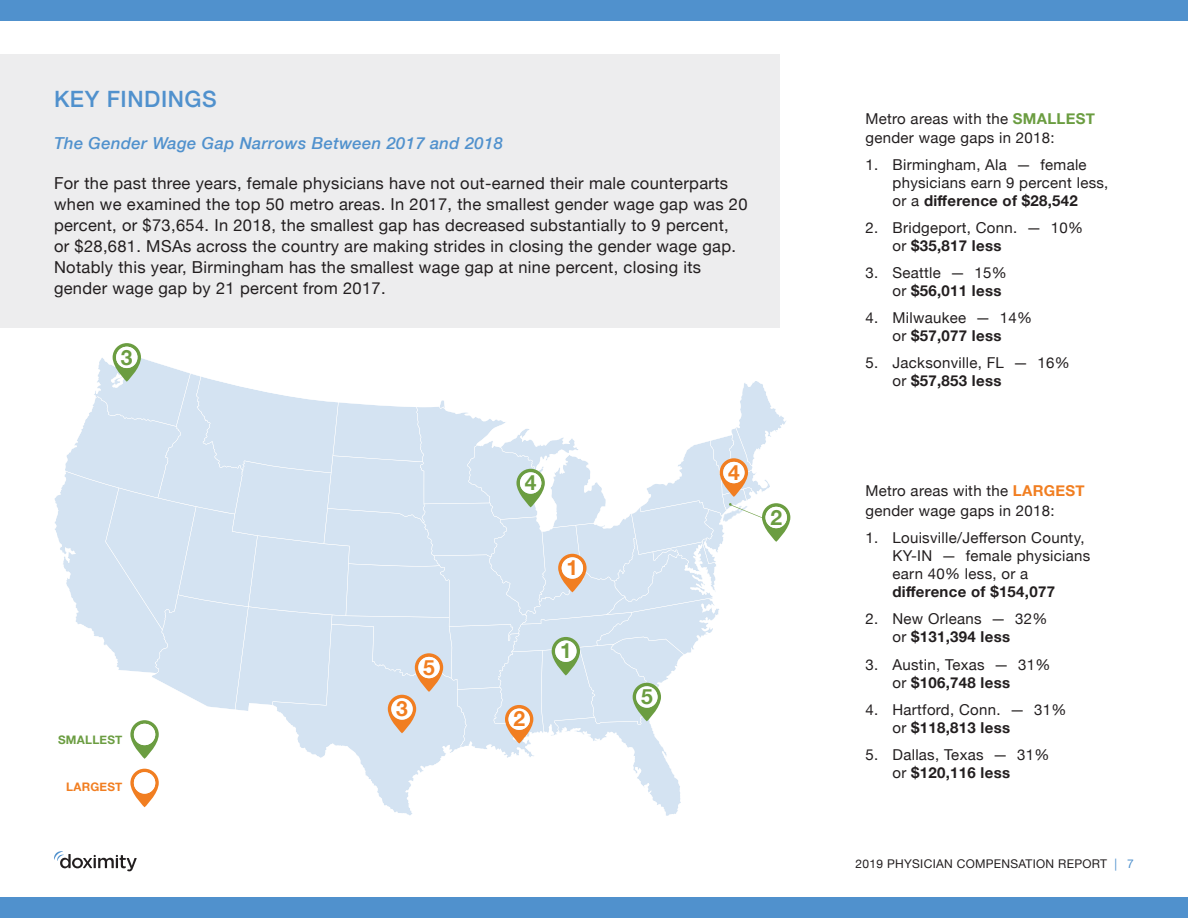
<style>
.page{position:relative;width:1188px;height:918px;background:#fff}
.page>*{position:absolute;margin:0;border:0;box-sizing:border-box;transform-origin:0 0}
.t1{font:500 22.5px "Helvetica Neue";letter-spacing:.025em;color:#5091cd}
.t2{font:700 21px "Helvetica Neue";color:#f17e21}
.t3{font:700 21px "Helvetica Neue";color:#6b9d41}
.t4{font:16.5px/21px "Helvetica Neue";letter-spacing:.02em;color:#221e1f}
.t5{font:italic 500 16.5px "Helvetica Neue";letter-spacing:.025em;color:#5091cd}
.t6{font:15px/18px "Helvetica Neue";letter-spacing:.02em;color:#221e1f}
.t7{font:700 15px "Helvetica Neue";letter-spacing:.02em;color:#221e1f}
.t8{font:12px "Helvetica Neue";letter-spacing:.025em;color:#221e1f}
.t9{font:700 11.7px "Helvetica Neue";letter-spacing:.02em;color:#6b9d41}
.t10{font:700 11.7px "Helvetica Neue";letter-spacing:.02em;color:#f17e21}
.s1{font-weight:700;color:#6b9d41}
.s2{font-weight:700}
.s3{font-weight:700;color:#f17e21}
.s4{color:#5091cd}
</style>
<div class="page">
<div style="left:0;top:54px;width:780px;height:273px;background:#ededee"></div>
<svg style="left:54px;top:851px;width:83px;height:20px"></svg>
<div style="left:0;top:0;width:1188px;height:20px;background:#5091cd"></div>
<div style="left:0;top:898px;width:1188px;height:20px;background:#5091cd"></div>
<svg style="left:54px;top:343px;width:736px;height:473px"></svg>
<h1 class="t1" style="left:54px;top:81px;width:164px">KEY FINDINGS</h1>
<p class="t5" style="left:54px;top:129px;width:450px">The Gender Wage Gap Narrows Between 2017 and 2018</p>
<p class="t4" style="left:54px;top:174px;width:695px">For the past three years, female physicians have not out-earned their male counterparts when we examined the top 50 metro areas. In 2017, the smallest gender wage gap was 20 percent, or $73,654. In 2018, the smallest gap has decreased substantially to 9 percent, or $28,681. MSAs across the country are making strides in closing the gender wage gap.<br>Notably this year, Birmingham has the smallest wage gap at nine percent, closing its gender wage gap by 21 percent from 2017.</p>
<h2 class="t3" style="left:121px;top:341px;width:13px">3</h2>
<p class="t9" style="left:58px;top:731px;width:66px">SMALLEST</p>
<p class="t10" style="left:66px;top:778px;width:58px">LARGEST</p>
<h2 class="t2" style="left:396px;top:692px;width:13px">3</h2>
<h2 class="t2" style="left:423px;top:651px;width:13px">5</h2>
<h2 class="t3" style="left:525px;top:466px;width:13px">4</h2>
<h2 class="t2" style="left:513px;top:702px;width:13px">2</h2>
<h2 class="t2" style="left:567px;top:551px;width:13px">1</h2>
<h2 class="t3" style="left:560px;top:634px;width:13px">1</h2>
<h2 class="t3" style="left:641px;top:680px;width:13px">5</h2>
<h2 class="t2" style="left:728px;top:456px;width:13px">4</h2>
<h2 class="t3" style="left:770px;top:501px;width:13px">2</h2>
<p class="t6" style="left:866px;top:109px;width:231px;line-height:19.5px">Metro areas with the <span class="s1">SMALLEST </span>gender wage gaps in 2018:</p>
<p class="t6" style="left:892px;top:156px;width:217px;text-indent:-27px">1. Birmingham, Ala — female physicians earn 9 percent less, or a <span class="s2">difference of $28,542</span></p>
<p class="t6" style="left:892px;top:219px;width:192px;text-indent:-27px">2. Bridgeport, Conn. — 10% or <span class="s2">$35,817 less</span></p>
<p class="t6" style="left:892px;top:264px;width:116px;text-indent:-27px">3. Seattle — 15% or <span class="s2">$56,011 less</span></p>
<p class="t6" style="left:866px;top:309px;width:168px;text-align:center">4. Milwaukee — 14% or <span class="s2">$57,077 less</span></p>
<p class="t6" style="left:892px;top:354px;width:179px;text-indent:-27px">5. Jacksonville, FL — 16% or <span class="s2">$57,853 less</span></p>
<p class="t6" style="left:866px;top:482px;width:221px;line-height:19.5px">Metro areas with the <span class="s3">LARGEST </span>gender wage gaps in 2018:</p>
<p class="t6" style="left:892px;top:530px;width:199px;text-indent:-27px">1. Louisville/Jefferson County,<br>KY-IN — female physicians earn 40% less, or a</p>
<p class="t7" style="left:892px;top:580px;width:164px">difference of $154,077</p>
<p class="t6" style="left:892px;top:611px;width:156px;text-indent:-27px">2. New Orleans — 32% or <span class="s2">$131,394 less</span></p>
<p class="t6" style="left:892px;top:656px;width:159px;text-indent:-27px">3. Austin, Texas — 31% or <span class="s2">$106,748 less</span></p>
<p class="t6" style="left:892px;top:702px;width:175px;text-indent:-27px">4. Hartford, Conn. — 31% or <span class="s2">$118,813 less</span></p>
<p class="t6" style="left:892px;top:747px;width:158px;text-indent:-27px">5. Dallas, Texas — 31% or <span class="s2">$120,116 less</span></p>
<p class="t8" style="left:856px;top:855px;width:280px">2019 PHYSICIAN COMPENSATION REPORT <span class="s4">| 7</span></p>
</div>
